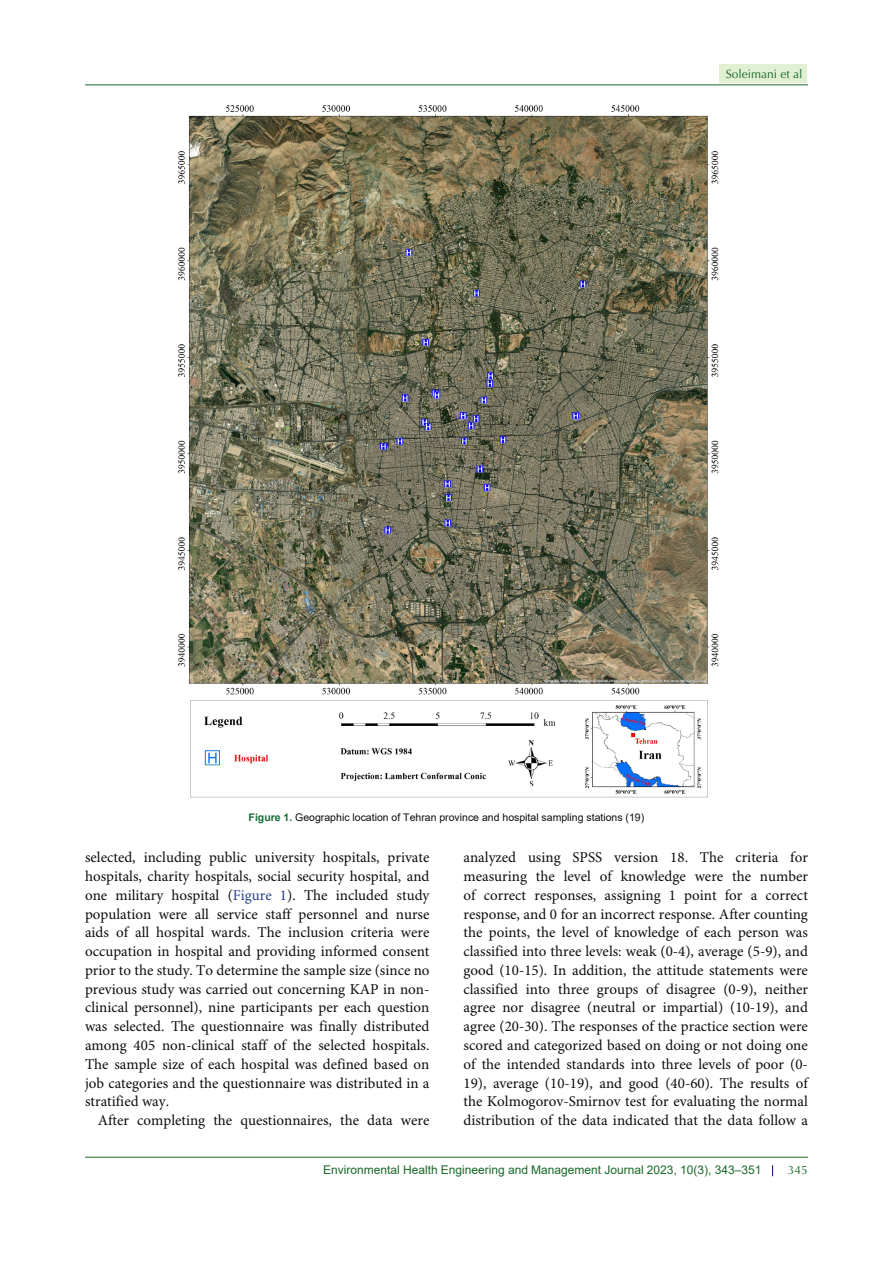
<style>
.page{position:relative;width:893px;height:1263px;background:#fff}
.page>*{position:absolute;margin:0;border:0;box-sizing:border-box;transform-origin:0 0}
.t1{font:15px/18.8px "Minion Pro";color:#0d0d0d;text-align:justify}
.t2{font:12px "Arial";color:#196928}
.t3{font:12px "Optima LT Std";color:#196928}
.t4{font:10.5px "Arial";color:#0d0d0d}
.s1{font-weight:700;color:#1a6a36}
.s2{color:#253f8e}
</style>
<div class="page">
<hr style="left:85px;top:1157px;width:723px;height:1px;background:#196928">
<hr style="left:85px;top:85px;width:723px;height:1px;background:#196928">
<div style="left:720px;top:65px;width:87px;height:18px;background:#e1f0d2"></div>
<img style="left:178px;top:105px;width:541px;height:693px">
<p class="t3" style="left:726px;top:67px;width:78px">Soleimani et al</p>
<p class="t4" style="left:249px;top:810px;width:397px"><span class="s1">Figure 1.</span> Geographic location of Tehran province and hospital sampling stations (19)</p>
<p class="t1" style="left:85px;top:849px;width:346px">selected, including public university hospitals, private hospitals, charity hospitals, social security hospital, and one military hospital (<span class="s2">Figure 1</span>). The included study population were all service staff personnel and nurse aids of all hospital wards. The inclusion criteria were occupation in hospital and providing informed consent prior to the study. To determine the sample size (since no previous study was carried out concerning KAP in non&shy;clinical personnel), nine participants per each question was selected. The questionnaire was finally distributed among 405 non-clinical staff of the selected hospitals.<br>The sample size of each hospital was defined based on job categories and the questionnaire was distributed in a stratified way.</p>
<p class="t1" style="left:98px;top:1111px;width:333px">After completing the questionnaires, the data were</p>
<p class="t1" style="left:463px;top:849px;width:346px">analyzed using SPSS version 18. The criteria for measuring the level of knowledge were the number of correct responses, assigning 1 point for a correct response, and 0 for an incorrect response. After counting the points, the level of knowledge of each person was classified into three levels: weak (0-4), average (5-9), and good (10-15). In addition, the attitude statements were classified into three groups of disagree (0-9), neither agree nor disagree (neutral or impartial) (10-19), and agree (20-30). The responses of the practice section were scored and categorized based on doing or not doing one of the intended standards into three levels of poor (0- 19), average (10-19), and good (40-60). The results of the Kolmogorov-Smirnov test for evaluating the normal distribution of the data indicated that the data follow a</p>
<p class="t2" style="left:323px;top:1162px;width:440px">Environmental Health Engineering and Management Journal 2023, 10(3), 343–351</p>
<p class="t3" style="left:788px;top:1163px;width:22px">345</p>
</div>
